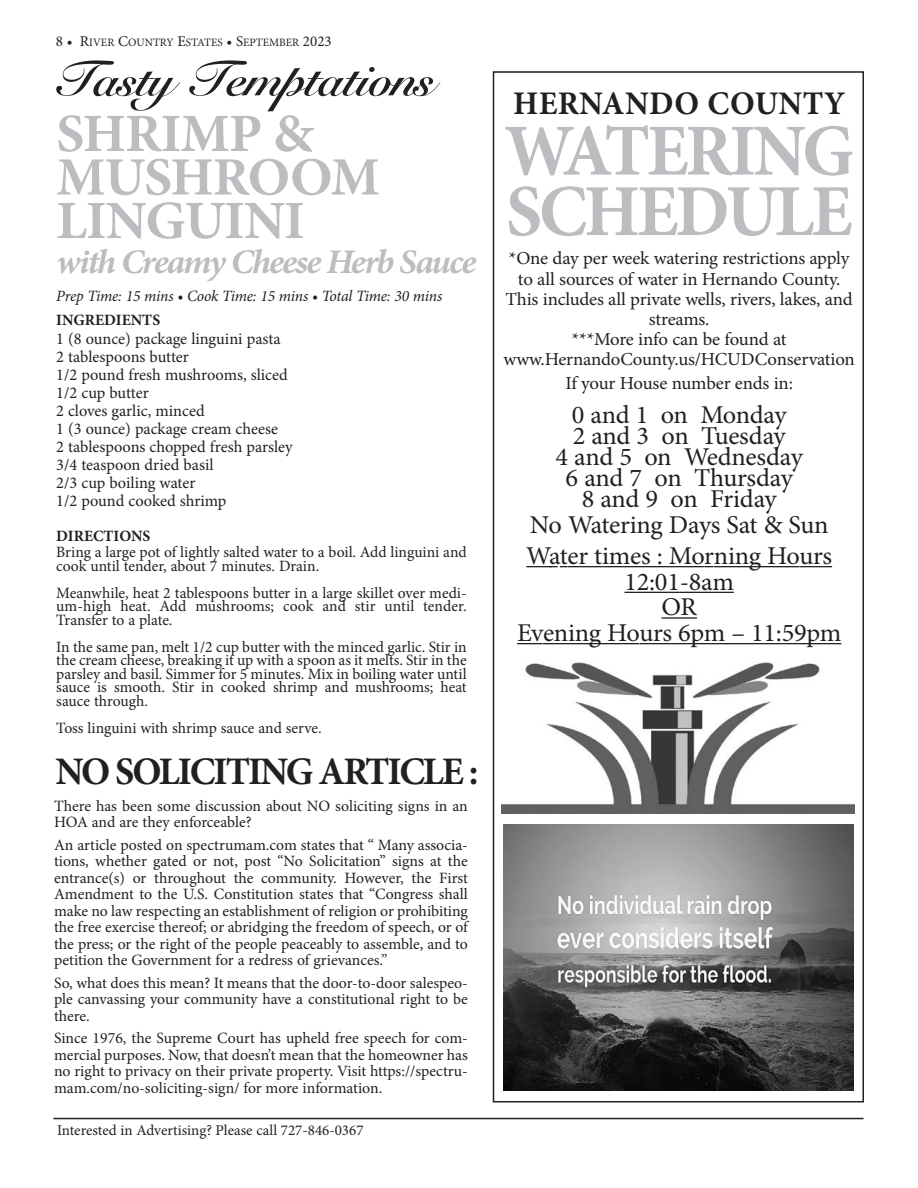
<style>
.page{position:relative;width:918px;height:1188px;background:#fff}
.page>*{position:absolute;margin:0;border:0;box-sizing:border-box;transform-origin:0 0}
.t1{font:700 73.35px/60.4px "Minion Pro";letter-spacing:-.045em;color:#bcbdc0}
.t2{font:700 54px/43.5px "Minion Pro";letter-spacing:-.02em;color:#bcbdc0}
.t3{font:700 49.5px "Snell Roundhand";letter-spacing:-.02em;color:#231f20}
.t4{font:700 39px "Minion Pro";letter-spacing:-.055em;color:#231f20}
.t5{font:italic 700 34.5px "Minion Pro";letter-spacing:-.055em;color:#bcbdc0}
.t6{font:700 33px "Minion Pro";letter-spacing:.01em;color:#231f20}
.t7{font:25.65px/21px "Minion Pro";letter-spacing:-.015em;color:#231f20;text-align:center}
.t8{font:18.3px/20.1px "Minion Pro";letter-spacing:-.01em;color:#231f20;text-align:center}
.t9{font:16.5px/18px "Minion Pro";color:#231f20}
.t10{font:15.75px/16.5px "Minion Pro";color:#231f20;text-align:justify}
.t11{font:italic 15.75px "Minion Pro";letter-spacing:-.015em;color:#231f20}
.t12{font:700 15.75px "Minion Pro";color:#231f20}
.t13{font:15px "Minion Pro";color:#231f20}
.t14{font:11.25px "Minion Pro";color:#231f20}
.s1{font-size:15px}
</style>
<div class="page">
<div style="left:493px;top:71px;width:371px;height:1031px;border:2px solid #231f20"></div>
<hr style="left:54px;top:1118px;width:810px;height:1px;background:#231f20">
<img style="left:502px;top:643px;width:353px;height:171px">
<svg style="left:526px;top:566px;width:41px;height:1px"></svg>
<hr style="left:567px;top:566px;width:35px;height:1px;background:#231f20">
<svg style="left:602px;top:566px;width:28px;height:1px"></svg>
<hr style="left:630px;top:566px;width:62px;height:1px;background:#231f20">
<svg style="left:692px;top:566px;width:21px;height:1px"></svg>
<hr style="left:714px;top:566px;width:35px;height:1px;background:#231f20">
<hr style="left:749px;top:566px;width:38px;height:1px;background:#231f20">
<svg style="left:787px;top:566px;width:45px;height:1px"></svg>
<hr style="left:624px;top:592px;width:89px;height:1px;background:#231f20">
<svg style="left:712px;top:592px;width:22px;height:1px"></svg>
<hr style="left:661px;top:617px;width:20px;height:2px;background:#231f20">
<svg style="left:681px;top:617px;width:16px;height:2px"></svg>
<svg style="left:517px;top:643px;width:26px;height:1px"></svg>
<hr style="left:543px;top:643px;width:46px;height:1px;background:#231f20">
<hr style="left:589px;top:643px;width:38px;height:1px;background:#231f20">
<svg style="left:627px;top:643px;width:35px;height:1px"></svg>
<hr style="left:662px;top:643px;width:42px;height:1px;background:#231f20">
<hr style="left:704px;top:643px;width:116px;height:1px;background:#231f20">
<svg style="left:820px;top:643px;width:21px;height:1px"></svg>
<img style="left:504px;top:825px;width:350px;height:265px">
<p class="t14" style="left:56px;top:39px;width:277px"><span class="s1">8 • R</span>IVER <span class="s1">C</span>OUNTRY <span class="s1">E</span>STATES <span class="s1">• S</span>EPTEMBER <span class="s1">2023</span></p>
<h3 class="t3" style="left:54px;top:49px;width:382px">TastyTemptations</h3>
<h2 class="t2" style="left:56px;top:117px;width:325px">SHRIMP &amp;<br>MUSHROOM<br>LINGUINI</h2>
<h3 class="t5" style="left:56px;top:248px;width:422px">with Creamy Cheese Herb Sauce</h3>
<p class="t11" style="left:56px;top:289px;width:388px">Prep Time: 15 mins • Cook Time: 15 mins • Total Time: 30 mins</p>
<p class="t12" style="left:56px;top:314px;width:106px">INGREDIENTS</p>
<p class="t9" style="left:56px;top:331px;width:238px">1 (8 ounce) package linguini pasta<br>2 tablespoons butter<br>1/2 pound fresh mushrooms, sliced<br>1/2 cup butter<br>2 cloves garlic, minced<br>1 (3 ounce) package cream cheese<br>2 tablespoons chopped fresh parsley<br>3/4 teaspoon dried basil<br>2/3 cup boiling water<br>1/2 pound cooked shrimp</p>
<p class="t12" style="left:56px;top:530px;width:96px">DIRECTIONS</p>
<p class="t10" style="left:56px;top:547px;width:412px;line-height:13.5px">Bring a large pot of lightly salted water to a boil. Add linguini and cook until tender, about 7 minutes. Drain.</p>
<p class="t10" style="left:56px;top:587px;width:412px;line-height:13.5px">Meanwhile, heat 2 tablespoons butter in a large skillet over medi&shy;um-high heat. Add mushrooms; cook and stir until tender.<br>Transfer to a plate.</p>
<p class="t10" style="left:56px;top:641px;width:412px;line-height:13.5px">In the same pan, melt 1/2 cup butter with the minced garlic. Stir in the cream cheese, breaking it up with a spoon as it melts. Stir in the parsley and basil. Simmer for 5 minutes. Mix in boiling water until sauce is smooth. Stir in cooked shrimp and mushrooms; heat sauce through.</p>
<p class="t10" style="left:56px;top:721px;width:267px">Toss linguini with shrimp sauce and serve.</p>
<h3 class="t4" style="left:56px;top:757px;width:425px">NO SOLICITING ARTICLE :</h3>
<p class="t10" style="left:54px;top:799px;width:415px">There has been some discussion about NO soliciting signs in an<br>HOA and are they enforceable?</p>
<p class="t10" style="left:54px;top:838px;width:416px">An article posted on spectrumam.com states that “ Many associa&shy;tions, whether gated or not, post “No Solicitation” signs at the entrance(s) or throughout the community. However, the First Amendment to the U.S. Constitution states that “Congress shall make no law respecting an establishment of religion or prohibiting the free exercise thereof; or abridging the freedom of speech, or of the press; or the right of the people peaceably to assemble, and to petition the Government for a redress of grievances.”</p>
<p class="t10" style="left:54px;top:976px;width:415px">So, what does this mean? It means that the door-to-door salespeo&shy;ple canvassing your community have a constitutional right to be there.</p>
<p class="t10" style="left:54px;top:1031px;width:415px">Since 1976, the Supreme Court has upheld free speech for com&shy;mercial purposes. Now, that doesn’t mean that the homeowner has no right to privacy on their private property. Visit https://spectru&shy;mam.com/no-soliciting-sign/ for more information.</p>
<p class="t13" style="left:57px;top:1124px;width:308px">Interested in Advertising? Please call 727-846-0367</p>
<h3 class="t6" style="left:513px;top:91px;width:334px">HERNANDO COUNTY</h3>
<h1 class="t1" style="left:504px;top:127px;width:351px">WATERING<br>SCHEDULE</h1>
<p class="t8" style="left:503px;top:250px;width:353px">*One day per week watering restrictions apply to all sources of water in Hernando County.<br>This includes all private wells, rivers, lakes, and streams.<br>***More info can be found at www.HernandoCounty.us/HCUDConservation</p>
<p class="t8" style="left:565px;top:375px;width:229px">If your House number ends in:</p>
<h3 class="t7" style="left:556px;top:407px;width:249px">0 and 1 on Monday<br>2 and 3 on Tuesday<br>4 and 5 on Wednesday<br>6 and 7 on Thursday<br>8 and 9 on Friday</h3>
<h3 class="t7" style="left:526px;top:511px;width:307px;line-height:31.2px;text-align:left">No Watering Days Sat &amp; Sun<br>Water times : Morning Hours</h3>
<h3 class="t7" style="left:517px;top:571px;width:326px;line-height:25.7px">12:01-8am<br>OR<br>Evening Hours 6pm – 11:59pm</h3>
</div>
